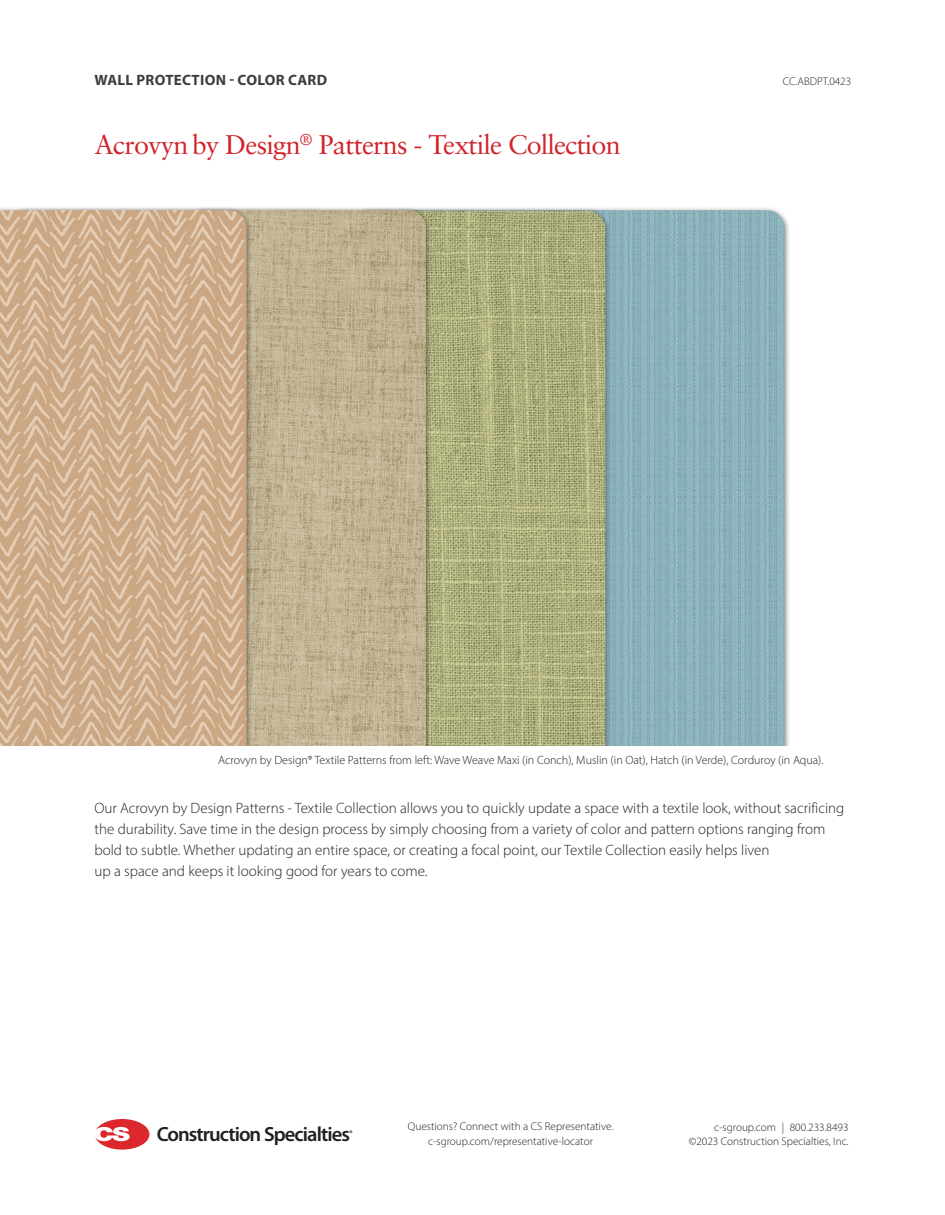
<style>
.page{position:relative;width:945px;height:1215px;background:#fff}
.page>*{position:absolute;margin:0;border:0;box-sizing:border-box;transform-origin:0 0}
.t1{font:27px "Sabon LT Pro";letter-spacing:-.03em;color:#d1232a}
.t2{font:600 20.55px "Myriad Pro";letter-spacing:-.045em;color:#231f20}
.t3{font:300 15px/21px "Myriad Pro";color:#231f20}
.t4{font:700 15px "Myriad Pro";letter-spacing:.02em;color:#3e3e3f}
.t5{font:300 12px "Myriad Pro";color:#231f20}
.t6{font:300 11.25px/14.2px "Myriad Pro";color:#231f20;text-align:center}
.t7{font:600 8.25px "Myriad Pro";color:#231f20}
</style>
<div class="page">
<img style="left:0;top:207px;width:789px;height:539px">
<svg style="left:95px;top:1119px;width:54px;height:31px"></svg>
<p class="t4" style="left:95px;top:70px;width:234px">WALL PROTECTION - COLOR CARD</p>
<p class="t6" style="left:783px;top:74px;width:70px">CC.ABDPT.0423</p>
<h1 class="t1" style="left:94px;top:128px;width:528px">Acrovynby Design<sup>®</sup> Patterns - Textile Collection</h1>
<p class="t5" style="left:218px;top:752px;width:607px">Acrovyn by Design® Textile Patterns from left: Wave Weave Maxi (in Conch), Muslin (in Oat), Hatch (in Verde), Corduroy (in Aqua).</p>
<p class="t3" style="left:94px;top:797px;width:751px">Our Acrovyn by Design Patterns - Textile Collection allows you to quickly update a space with a textile look, without sacrificing the durability. Save time in the design process by simply choosing from a variety of color and pattern options ranging from bold to subtle. Whether updating an entire space, or creating a focal point, our Textile Collection easily helps liven<br>up a space and keeps it looking good for years to come.</p>
<p class="t6" style="left:408px;top:1119px;width:207px">Questions? Connect with a CS Representative. c-sgroup.com/representative-locator</p>
<p class="t6" style="left:714px;top:1120px;width:136px">c-sgroup.com | 800.233.8493</p>
<h2 class="t2" style="left:157px;top:1121px;width:195px">Construction Specialties</h2>
<p class="t6" style="left:689px;top:1134px;width:161px">©2023 Construction Specialties, Inc.</p>
<p class="t7" style="left:349px;top:1128px;width:5px">®</p>
</div>
